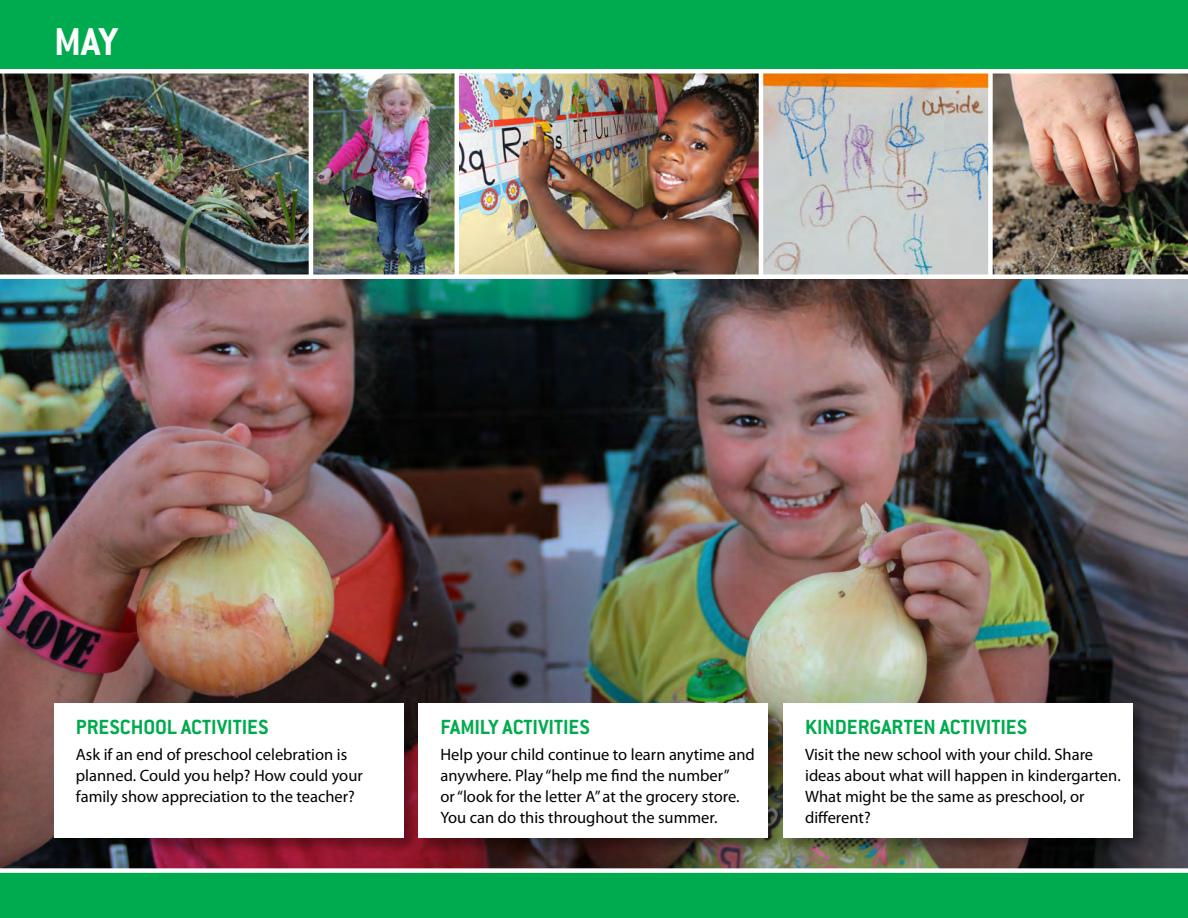
<style>
.page{position:relative;width:1188px;height:918px;background:#fff}
.page>*{position:absolute;margin:0;border:0;box-sizing:border-box;transform-origin:0 0}
.t1{font:700 42.6px "Conduit ITC";color:#fff}
.Green_subheads{font:700 22.5px "Conduit ITC";color:#00aa4f}
.Wall_body{font:16.5px/21px "Myriad Pro";color:#000}
</style>
<div class="page">
<img style="left:0;top:279px;width:1188px;height:589px">
<img style="left:313px;top:74px;width:141px;height:200px">
<img style="left:763px;top:74px;width:425px;height:200px">
<img style="left:459px;top:74px;width:300px;height:200px">
<img style="left:0;top:74px;width:309px;height:200px">
<div style="left:988px;top:71px;width:5px;height:207px;background:#fff"></div>
<div style="left:0;top:872px;width:1188px;height:46px;background:#00aa4f"></div>
<div style="left:0;top:868px;width:1188px;height:5px;background:#fff"></div>
<div style="left:0;top:0;width:1188px;height:69px;background:#00aa4f"></div>
<div style="left:53px;top:702px;width:366px;height:152px;background:#000;opacity:.31"></div>
<div style="left:54px;top:704px;width:350px;height:134px;background:#fff"></div>
<div style="left:418px;top:702px;width:366px;height:152px;background:#000;opacity:.31"></div>
<div style="left:418px;top:704px;width:350px;height:134px;background:#fff"></div>
<div style="left:782px;top:702px;width:366px;height:152px;background:#000;opacity:.31"></div>
<div style="left:783px;top:704px;width:350px;height:134px;background:#fff"></div>
<p class="t1" style="left:54px;top:17px;width:65px">MAY</p>
<p class="Green_subheads" style="left:76px;top:714px;width:194px">PRESCHOOL ACTIVITIES</p>
<p class="Wall_body" style="left:76px;top:743px;width:288px">Ask if an end of preschool celebration is planned. Could you help? How could your family show appreciation to the teacher?</p>
<p class="Green_subheads" style="left:441px;top:714px;width:151px">FAMILY ACTIVITIES</p>
<p class="Wall_body" style="left:441px;top:743px;width:316px">Help your child continue to learn anytime and anywhere. Play “help me find the number”<br>or “look for the letter A” at the grocery store.<br>You can do this throughout the summer.</p>
<p class="Green_subheads" style="left:805px;top:714px;width:223px">KINDERGARTEN ACTIVITIES</p>
<p class="Wall_body" style="left:805px;top:743px;width:317px">Visit the new school with your child. Share ideas about what will happen in kindergarten.<br>What might be the same as preschool, or different?</p>
</div>
